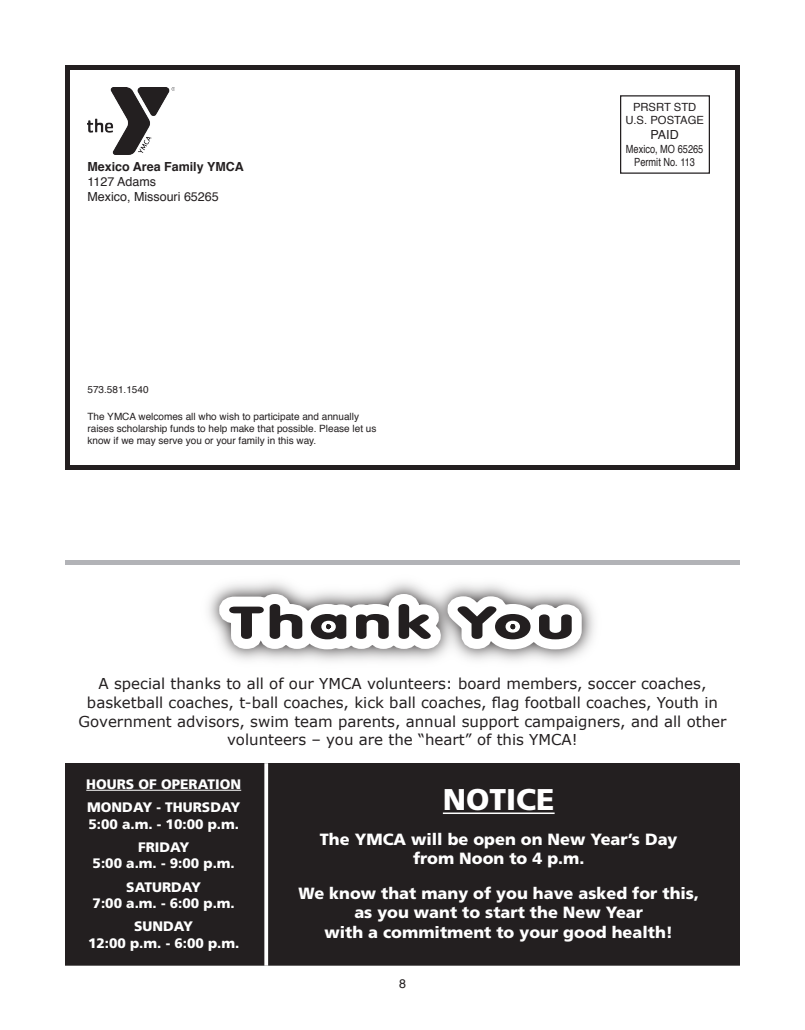
<style>
.page{position:relative;width:805px;height:1030px;background:#fff}
.page>*{position:absolute;margin:0;border:0;box-sizing:border-box;transform-origin:0 0}
.t1{font:900 45px "VAG Rounded";letter-spacing:.075em;color:#231f20;scale:1.5 1}
.t2{font:900 30px "Frutiger";color:#fff}
.t3{font:900 16.25px/19.5px "Frutiger";color:#fff;text-align:center}
.t4{font:15px/18.8px "Verdana";color:#231f20;text-align:center}
.t5{font:900 13.75px/23.2px "Frutiger";color:#fff;text-align:center}
.t6{font:12.5px/15px "Helvetica";color:#231f20}
.t7{font:700 12.5px "Helvetica";color:#231f20}
.t8{font:condensed 11.25px/13.5px "Helvetica";color:#231f20;text-align:center}
.t9{font:11.25px/13.5px "Helvetica";color:#231f20;text-align:center}
.t10{font:10px/12px "Helvetica";color:#231f20}
</style>
<div class="page">
<div style="left:65px;top:65px;width:675px;height:405px;border:5px solid #231f20"></div>
<div style="left:620px;top:95px;width:90px;height:79px;border:1px solid #231f20"></div>
<img style="left:88px;top:88px;width:87px;height:66px">
<div style="left:66px;top:764px;width:673px;height:201px;background:#231f20"></div>
<div style="left:65px;top:763px;width:675px;height:203px;border:1px solid #231f20"></div>
<hr style="left:86px;top:790px;width:155px;height:1px;background:#fff">
<hr style="left:443px;top:813px;width:112px;height:1px;background:#fff">
<svg style="left:264px;top:763px;width:4px;height:203px"></svg>
<svg style="left:209px;top:582px;width:383px;height:79px"></svg>
<div style="left:65px;top:560px;width:675px;height:5px;background:#b2b3b7"></div>
<p class="t7" style="left:88px;top:158px;width:158px">Mexico Area Family YMCA</p>
<p class="t6" style="left:88px;top:175px;width:133px">1127 Adams<br>Mexico, Missouri 65265</p>
<p class="t9" style="left:625px;top:101px;width:80px">PRSRT STD<br>U.S. POSTAGE</p>
<p class="t6" style="left:651px;top:128px;width:30px">PAID</p>
<p class="t8" style="left:626px;top:142px;width:79px">Mexico, MO 65265<br>Permit No. 113</p>
<p class="t10" style="left:88px;top:384px;width:63px">573.581.1540</p>
<p class="t10" style="left:88px;top:411px;width:291px">The YMCA welcomes all who wish to participate and annually raises scholarship funds to help make that possible. Please let us know if we may serve you or your family in this way.</p>
<h1 class="t1" style="left:231px;top:596px;width:230px">Thank You</h1>
<p class="t4" style="left:79px;top:674px;width:649px">A special thanks to all of our YMCA volunteers: board members, soccer coaches, basketball coaches, t-ball coaches, kick ball coaches, flag football coaches, Youth in Government advisors, swim team parents, annual support campaigners, and all other volunteers – you are the “heart” of this YMCA!</p>
<p class="t5" style="left:86px;top:772px;width:156px;text-align:left">HOURS OF OPERATION<br>MONDAY - THURSDAY</p>
<p class="t5" style="left:88px;top:812px;width:152px">5:00 a.m. - 10:00 p.m.<br>FRIDAY</p>
<p class="t5" style="left:93px;top:852px;width:144px">5:00 a.m. - 9:00 p.m.<br>SATURDAY</p>
<p class="t5" style="left:93px;top:891px;width:144px">7:00 a.m. - 6:00 p.m.<br>SUNDAY</p>
<p class="t5" style="left:88px;top:931px;width:153px">12:00 p.m. - 6:00 p.m.</p>
<h2 class="t2" style="left:443px;top:782px;width:113px">NOTICE</h2>
<p class="t3" style="left:320px;top:829px;width:359px">The YMCA will be open on New Year’s Day from Noon to 4 p.m.</p>
<p class="t3" style="left:298px;top:883px;width:402px">We know that many of you have asked for this, as you want to start the New Year<br>with a commitment to your good health!</p>
<p class="t6" style="left:399px;top:977px;width:8px">8</p>
</div>
